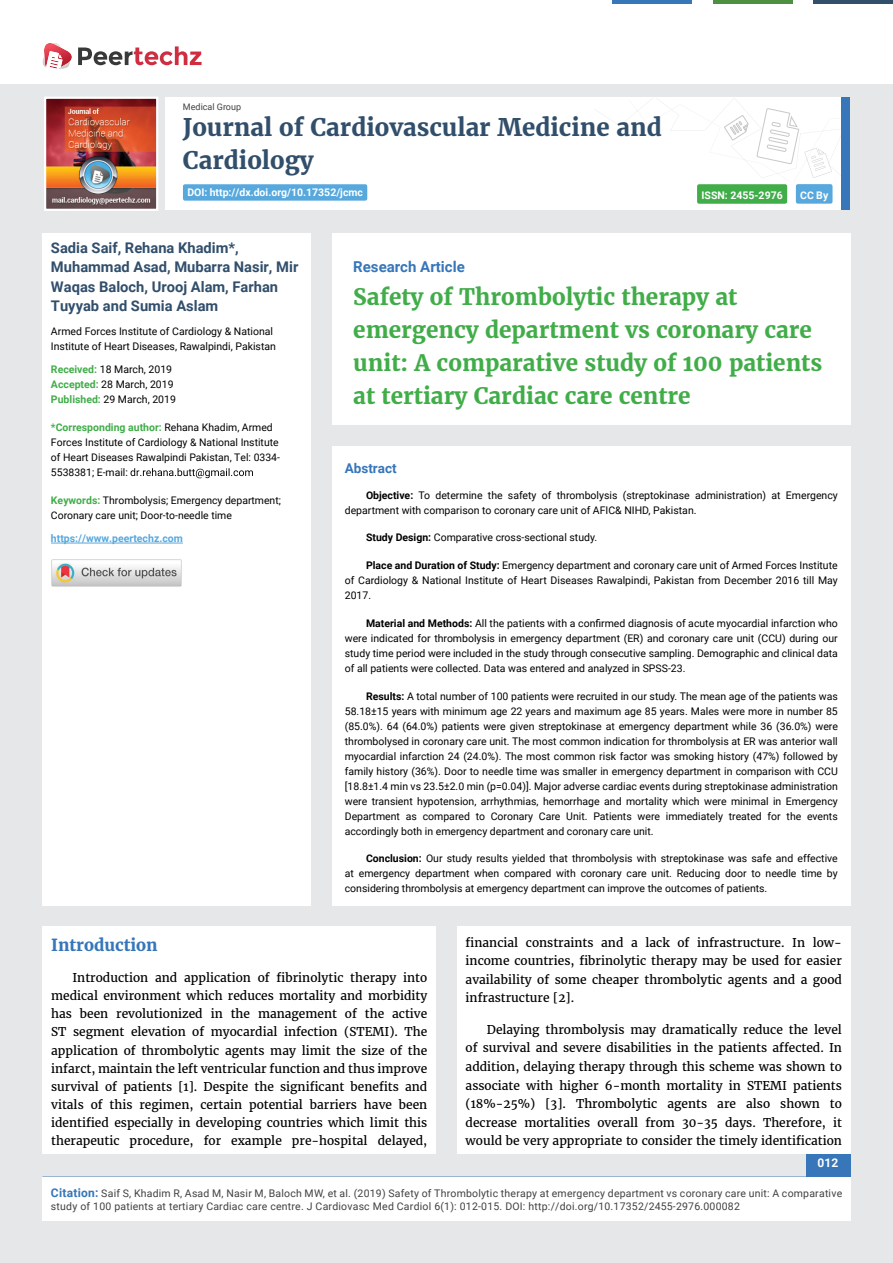
<style>
.page{position:relative;width:893px;height:1263px;background:#e6e7e8}
.page>*{position:absolute;margin:0;border:0;box-sizing:border-box;transform-origin:0 0}
.t1{font:700 24px/33px "Merriweather";color:#314e6b}
.t2{font:700 22.5px/33px "Merriweather";color:#41ad49}
.t3{font:700 16.5px "Merriweather";color:#3676b9}
.t4{font:700 15px "Roboto";color:#3676b9}
.t5{font:700 14.7px/19.5px "Roboto";color:#314e6b}
.t6{font:700 13.5px "Roboto";color:#3676b9}
.t7{font:12px/18.1px "Merriweather";color:#000;text-align:justify}
.t8{font:700 12px "Roboto";color:#fff}
.t9{font:10.5px/15px "Roboto";color:#000;text-align:justify}
.t10{font:10.5px/13.5px "Roboto";letter-spacing:.02em;color:#414042}
.t11{font:700 10.5px "Roboto";color:#fff}
.t12{font:700 10.5px "Roboto";color:#41ad49}
.t13{font:700 10.5px "Roboto";color:#56a8dd}
.t14{font:10.35px/15px "Roboto";color:#000}
.t15{font:9px "Roboto";color:#414042}
.s1{font-weight:700;color:#41ad49}
.s2{font-weight:400;font-size:10.35px;color:#000}
.s3{font-weight:700;font-size:10.5px;color:#41ad49}
.s4{font-weight:700}
.s5{font-weight:700;font-size:12px;color:#3676b9}
</style>
<div class="page">
<div style="left:165px;top:98px;width:684px;height:112px;background:#fff"></div>
<svg style="left:596px;top:99px;width:245px;height:79px"></svg>
<div style="left:841px;top:98px;width:8px;height:112px;background:#3676b9"></div>
<img style="left:47px;top:100px;width:108px;height:108px">
<div style="left:44px;top:97px;width:114px;height:114px;border:2px solid #fff"></div>
<div style="left:0;top:0;width:893px;height:83px;background:#fff"></div>
<div style="left:796px;top:184px;width:36px;height:20px;background:#56a8dd;border-radius:2px"></div>
<hr style="left:713px;top:0;width:79px;height:3px;background:#4d9041">
<hr style="left:612px;top:0;width:80px;height:3px;background:#3676b9">
<hr style="left:813px;top:0;width:80px;height:3px;background:#314e6b">
<div style="left:806px;top:1154px;width:44px;height:51px;background:#3676b9"></div>
<div style="left:42px;top:1177px;width:809px;height:43px;background:#fff"></div>
<svg style="left:42px;top:43px;width:160px;height:26px"></svg>
<div style="left:697px;top:184px;width:90px;height:20px;background:#41ad49;border-radius:2px"></div>
<div style="left:183px;top:184px;width:184px;height:17px;background:#56a8dd;border-radius:2px"></div>
<div style="left:332px;top:446px;width:518px;height:459px;background:#fff"></div>
<div style="left:332px;top:233px;width:518px;height:192px;background:#fff"></div>
<div style="left:42px;top:233px;width:269px;height:672px;background:#fff"></div>
<hr style="left:51px;top:543px;width:132px;height:1px;background:#56a8dd">
<svg style="left:131px;top:468px;width:122px;height:10px"></svg>
<div style="left:43px;top:926px;width:393px;height:228px;background:#fff"></div>
<div style="left:457px;top:926px;width:393px;height:228px;background:#fff"></div>
<img style="left:51px;top:559px;width:131px;height:28px">
<p class="t15" style="left:183px;top:102px;width:60px">Medical Group</p>
<h1 class="t1" style="left:183px;top:111px;width:480px">Journal of Cardiovascular Medicine and<br>Cardiology</h1>
<p class="t11" style="left:187px;top:186px;width:177px">DOI: http://dx.doi.org/10.17352/jcmc</p>
<p class="t11" style="left:701px;top:189px;width:83px">ISSN: 2455-2976</p>
<p class="t11" style="left:800px;top:189px;width:29px">CC By</p>
<h3 class="t5" style="left:51px;top:238px;width:249px">Sadia Saif, Rehana Khadim*,<br>Muhammad Asad, Mubarra Nasir, Mir<br>Waqas Baloch, Urooj Alam, Farhan<br>Tuyyab and Sumia Aslam</h3>
<p class="t9" style="left:51px;top:324px;width:226px">Armed Forces Institute of Cardiology &amp; National<br>Institute of Heart Diseases, Rawalpindi, Pakistan</p>
<p class="t9" style="left:51px;top:362px;width:126px;text-align:left"><span class="s1">Received:</span> 18 March, 2019<br><span class="s1">Accepted:</span> 28 March, 2019<br><span class="s1">Published:</span> 29 March, 2019</p>
<p class="t12" style="left:51px;top:421px;width:223px">*Corresponding author: <span class="s2">Rehana Khadim, Armed</span></p>
<p class="t14" style="left:51px;top:435px;width:230px">Forces Institute of Cardiology &amp; National Institute of Heart Diseases Rawalpindi Pakistan, Tel: 0334-<br>5538381; E-mail:</p>
<p class="t14" style="left:51px;top:493px;width:231px"><span class="s3">Keywords:</span> Thrombolysis; Emergency department;<br>Coronary care unit; Door-to-needle time</p>
<p class="t13" style="left:51px;top:533px;width:133px">https://www.peertechz.com</p>
<h3 class="t4" style="left:353px;top:258px;width:113px">Research Article</h3>
<h2 class="t2" style="left:353px;top:280px;width:470px">Safety of Thrombolytic therapy at emergency department vs coronary care unit: A comparative study of 100 patients at tertiary Cardiac care centre</h2>
<p class="t6" style="left:345px;top:460px;width:53px">Abstract</p>
<p class="t9" style="left:345px;top:487px;width:494px;text-indent:21px"><span class="s4">Objective:</span> To determine the safety of thrombolysis (streptokinase administration) at Emergency department with comparison to coronary care unit of AFIC&amp; NIHD, Pakistan.</p>
<p class="t9" style="left:366px;top:530px;width:233px"><span class="s4">Study Design:</span> Comparative cross-sectional study.</p>
<p class="t9" style="left:345px;top:558px;width:495px;text-indent:21px"><span class="s4">Place and Duration of Study:</span> Emergency department and coronary care unit of Armed Forces Institute of Cardiology &amp; National Institute of Heart Diseases Rawalpindi, Pakistan from December 2016 till May 2017.</p>
<p class="t9" style="left:345px;top:616px;width:494px;text-indent:21px"><span class="s4">Material and Methods:</span> All the patients with a confirmed diagnosis of acute myocardial infarction who were indicated for thrombolysis in emergency department (ER) and coronary care unit (CCU) during our study time period were included in the study through consecutive sampling. Demographic and clinical data of all patients were collected. Data was entered and analyzed in SPSS-23.</p>
<p class="t9" style="left:345px;top:688px;width:495px;text-indent:21px"><span class="s4">Results:</span> A total number of 100 patients were recruited in our study. The mean age of the patients was 58.18±15 years with minimum age 22 years and maximum age 85 years. Males were more in number 85 (85.0%). 64 (64.0%) patients were given streptokinase at emergency department while 36 (36.0%) were thrombolysed in coronary care unit. The most common indication for thrombolysis at ER was anterior wall myocardial infarction 24 (24.0%). The most common risk factor was smoking history (47%) followed by family history (36%). Door to needle time was smaller in emergency department in comparison with CCU [18.8±1.4 min vs 23.5±2.0 min (p=0.04)]. Major adverse cardiac events during streptokinase administration were transient hypotension, arrhythmias, hemorrhage and mortality which were minimal in Emergency Department as compared to Coronary Care Unit. Patients were immediately treated for the events accordingly both in emergency department and coronary care unit.</p>
<p class="t9" style="left:345px;top:851px;width:495px;text-indent:21px"><span class="s4">Conclusion:</span> Our study results yielded that thrombolysis with streptokinase was safe and effective at emergency department when compared with coronary care unit. Reducing door to needle time by considering thrombolysis at emergency department can improve the outcomes of patients.</p>
<h3 class="t3" style="left:51px;top:935px;width:108px">Introduction</h3>
<p class="t7" style="left:51px;top:969px;width:378px;text-indent:21px">Introduction and application of fibrinolytic therapy into medical environment which reduces mortality and morbidity has been revolutionized in the management of the active ST segment elevation of myocardial infection (STEMI). The application of thrombolytic agents may limit the size of the infarct, maintain the left ventricular function and thus improve survival of patients [1]. Despite the significant benefits and vitals of this regimen, certain potential barriers have been identified especially in developing countries which limit this therapeutic procedure, for example pre-hospital delayed,</p>
<p class="t7" style="left:466px;top:933px;width:378px;line-height:18.6px">financial constraints and a lack of infrastructure. In low&shy;income countries, fibrinolytic therapy may be used for easier availability of some cheaper thrombolytic agents and a good infrastructure [2].</p>
<p class="t7" style="left:466px;top:1020px;width:378px;line-height:18.6px;text-indent:21px">Delaying thrombolysis may dramatically reduce the level of survival and severe disabilities in the patients affected. In addition, delaying therapy through this scheme was shown to associate with higher 6-month mortality in STEMI patients (18%-25%) [3]. Thrombolytic agents are also shown to decrease mortalities overall from 30-35 days. Therefore, it would be very appropriate to consider the timely identification</p>
<p class="t8" style="left:817px;top:1155px;width:22px">012</p>
<p class="t10" style="left:51px;top:1186px;width:793px"><span class="s5">Citation:</span> Saif S, Khadim R, Asad M, Nasir M, Baloch MW, et al. (2019) Safety of Thrombolytic therapy at emergency department vs coronary care unit: A comparative study of 100 patients at tertiary Cardiac care centre. J Cardiovasc Med Cardiol 6(1): 012-015. DOI: http://doi.org/10.17352/2455-2976.000082</p>
</div>
